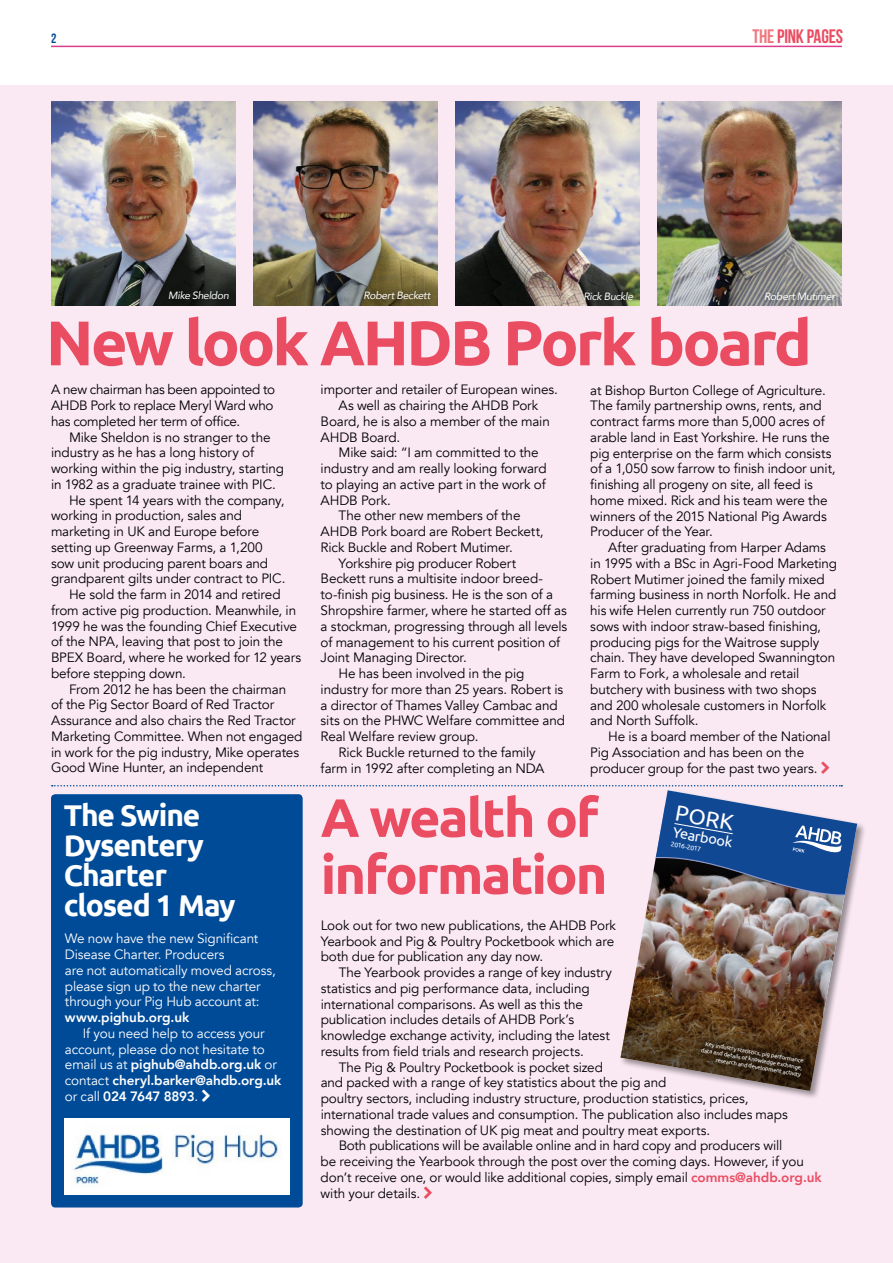
<style>
.page{position:relative;width:893px;height:1263px;background:#fff}
.page>*{position:absolute;margin:0;border:0;box-sizing:border-box;transform-origin:0 0}
.t1{font:700 63px "Ubuntu";letter-spacing:-.045em;color:#ea4d62}
.t2{font:700 54px/57px "Ubuntu";letter-spacing:-.035em;color:#ea4d62}
.t3{font:700 30px/30px "Ubuntu";letter-spacing:-.035em;color:#fff}
.t4{font:22.35px "Ubuntu";color:#fff}
.t5{font:700 19.5px "Bebas Neue";letter-spacing:-.01em;color:#ea4d62}
.t6{font:14.55px "Ubuntu";color:#fff}
.t7{font:13.5px/15.8px "Avenir";letter-spacing:-.01em;color:#000}
.t8{font:13.5px/15.8px "Avenir";letter-spacing:-.01em;color:#fff}
.t9{font:800 13.5px "Avenir";color:#fff}
.t10{font:700 13.5px "Bebas Neue";color:#004b98}
.t11{font:italic 10.5px "Avenir";letter-spacing:-.03em;color:#fff}
.t12{font:6.75px "Ubuntu";color:#fff}
.t13{font:5.85px/7.1px "Ubuntu";color:#fff;text-align:right}
.s1{color:#ef787f}
.s2{font-weight:800}
.s3{font-weight:800;color:#ea4d62}
</style>
<div class="page">
<div style="left:0;top:85px;width:893px;height:1178px;background:#fae8f3"></div>
<hr style="left:51px;top:46px;width:791px;height:1px;background:#db3c8e">
<div style="left:51px;top:794px;width:252px;height:413px;background:#004b98;border-radius:4px"></div>
<div style="left:619px;top:789px;width:248px;height:311px;background:#000;opacity:.4"></div>
<svg style="left:846px;top:896px;width:11px;height:195px"></svg>
<img style="left:620px;top:896px;width:226px;height:195px">
<svg style="left:52px;top:785px;width:805px;height:111px"></svg>
<svg style="left:620px;top:977px;width:207px;height:114px;background:#6f5746"></svg>
<div style="left:64px;top:1118px;width:226px;height:77px;background:#fff"></div>
<img style="left:73px;top:1134px;width:209px;height:51px">
<img style="left:51px;top:101px;width:184px;height:205px">
<img style="left:455px;top:101px;width:185px;height:205px">
<img style="left:253px;top:101px;width:184px;height:205px">
<img style="left:658px;top:101px;width:184px;height:205px">
<div style="left:160px;top:283px;width:78px;height:25px;background:#000;opacity:.75"></div>
<div style="left:575px;top:284px;width:67px;height:25px;background:#000;opacity:.75"></div>
<div style="left:355px;top:283px;width:85px;height:25px;background:#000;opacity:.75"></div>
<div style="left:756px;top:284px;width:87px;height:25px;background:#000;opacity:.75"></div>
<p class="t10" style="left:51px;top:31px;width:7px">2</p>
<h3 class="t5" style="left:752px;top:25px;width:92px"><span class="s1">THE</span>PINK PAGES</h3>
<p class="t11" style="left:168px;top:289px;width:62px">Mike Sheldon</p>
<p class="t11" style="left:364px;top:289px;width:69px">Robert Beckett</p>
<p class="t11" style="left:584px;top:290px;width:51px">Rick Buckle</p>
<p class="t11" style="left:764px;top:290px;width:72px">Robert Mutimer</p>
<h1 class="t1" style="left:46px;top:305px;width:767px">New look AHDB Pork board</h1>
<p class="t7" style="left:51px;top:382px;width:226px">A new chairman has been appointed to<br>AHDB Pork to replace Meryl Ward who has completed her term of office.</p>
<p class="t7" style="left:69px;top:429px;width:203px">Mike Sheldon is no stranger to the</p>
<p class="t7" style="left:51px;top:445px;width:205px">industry as he has a long history of</p>
<p class="t7" style="left:51px;top:461px;width:235px">working within the pig industry, starting</p>
<p class="t7" style="left:51px;top:476px;width:226px">in 1982 as a graduate trainee with PIC.</p>
<p class="t7" style="left:69px;top:492px;width:217px">He spent 14 years with the company,</p>
<p class="t7" style="left:51px;top:508px;width:193px">working in production, sales and</p>
<p class="t7" style="left:51px;top:524px;width:210px">marketing in UK and Europe before</p>
<p class="t7" style="left:51px;top:540px;width:213px">setting up Greenway Farms, a 1,200</p>
<p class="t7" style="left:51px;top:555px;width:219px">sow unit producing parent boars and</p>
<p class="t7" style="left:51px;top:571px;width:236px">grandparent gilts under contract to PIC.</p>
<p class="t7" style="left:69px;top:587px;width:213px">He sold the farm in 2014 and retired</p>
<p class="t7" style="left:51px;top:603px;width:247px">from active pig production. Meanwhile, in</p>
<p class="t7" style="left:51px;top:618px;width:248px">1999 he was the founding Chief Executive</p>
<p class="t7" style="left:51px;top:634px;width:233px">of the NPA, leaving that post to join the</p>
<p class="t7" style="left:51px;top:650px;width:252px">BPEX Board, where he worked for 12 years</p>
<p class="t7" style="left:51px;top:666px;width:136px">before stepping down.</p>
<p class="t7" style="left:69px;top:681px;width:219px">From 2012 he has been the chairman</p>
<p class="t7" style="left:51px;top:697px;width:225px">of the Pig Sector Board of Red Tractor</p>
<p class="t7" style="left:51px;top:713px;width:246px">Assurance and also chairs the Red Tractor</p>
<p class="t7" style="left:51px;top:729px;width:253px">Marketing Committee. When not engaged</p>
<p class="t7" style="left:51px;top:744px;width:250px">in work for the pig industry, Mike operates</p>
<p class="t7" style="left:51px;top:760px;width:214px">Good Wine Hunter, an independent</p>
<h3 class="t3" style="left:64px;top:800px;width:173px">The Swine<br>Dysentery<br>Charter closed 1 May</h3>
<p class="t8" style="left:65px;top:931px;width:212px">We now have the new Significant<br>Disease Charter. Producers<br>are not automatically moved across, please sign up to the new charter through your Pig Hub account at:</p>
<p class="t9" style="left:65px;top:1007px;width:126px">www.pighub.org.uk</p>
<p class="t8" style="left:65px;top:1026px;width:218px;text-indent:18px">If you need help to access your account, please do not hesitate to email us at <span class="s2">pighub@ahdb.org.uk</span> or contact <span class="s2">cheryl.barker@ahdb.org.uk </span>or call <span class="s2">024 7647 8893</span>.</p>
<p class="t7" style="left:321px;top:382px;width:239px">importer and retailer of European wines.</p>
<p class="t7" style="left:339px;top:398px;width:201px">As well as chairing the AHDB Pork</p>
<p class="t7" style="left:321px;top:414px;width:231px">Board, he is also a member of the main</p>
<p class="t7" style="left:321px;top:429px;width:81px">AHDB Board.</p>
<p class="t7" style="left:339px;top:445px;width:202px">Mike said: “I am committed to the</p>
<p class="t7" style="left:321px;top:461px;width:227px">industry and am really looking forward</p>
<p class="t7" style="left:321px;top:477px;width:227px">to playing an active part in the work of</p>
<p class="t7" style="left:321px;top:492px;width:72px">AHDB Pork.</p>
<p class="t7" style="left:339px;top:508px;width:183px">The other new members of the</p>
<p class="t7" style="left:321px;top:524px;width:225px">AHDB Pork board are Robert Beckett,</p>
<p class="t7" style="left:321px;top:540px;width:194px">Rick Buckle and Robert Mutimer.</p>
<p class="t7" style="left:339px;top:555px;width:179px">Yorkshire pig producer Robert</p>
<p class="t7" style="left:321px;top:571px;width:224px">Beckett runs a multisite indoor breed-</p>
<p class="t7" style="left:321px;top:587px;width:234px">to-finish pig business. He is the son of a</p>
<p class="t7" style="left:321px;top:603px;width:248px">Shropshire farmer, where he started off as</p>
<p class="t7" style="left:321px;top:618px;width:248px">a stockman, progressing through all levels</p>
<p class="t7" style="left:321px;top:634px;width:241px">of management to his current position of</p>
<p class="t7" style="left:321px;top:650px;width:148px">Joint Managing Director.</p>
<p class="t7" style="left:339px;top:666px;width:187px">He has been involved in the pig</p>
<p class="t7" style="left:321px;top:681px;width:244px">industry for more than 25 years. Robert is</p>
<p class="t7" style="left:321px;top:697px;width:239px">a director of Thames Valley Cambac and</p>
<p class="t7" style="left:321px;top:713px;width:246px">sits on the PHWC Welfare committee and</p>
<p class="t7" style="left:321px;top:729px;width:159px">Real Welfare review group.</p>
<p class="t7" style="left:339px;top:744px;width:198px">Rick Buckle returned to the family</p>
<p class="t7" style="left:321px;top:760px;width:225px">farm in 1992 after completing an NDA</p>
<p class="t7" style="left:590px;top:382px;width:247px">at Bishop Burton College of Agriculture.<br>The family partnership owns, rents, and contract farms more than 5,000 acres of arable land in East Yorkshire. He runs the pig enterprise on the farm which consists of a 1,050 sow farrow to finish indoor unit, finishing all progeny on site, all feed is home mixed. Rick and his team were the winners of the 2015 National Pig Awards Producer of the Year.</p>
<p class="t7" style="left:590px;top:540px;width:248px;text-indent:18px">After graduating from Harper Adams in 1995 with a BSc in Agri-Food Marketing Robert Mutimer joined the family mixed farming business in north Norfolk. He and his wife Helen currently run 750 outdoor sows with indoor straw-based finishing, producing pigs for the Waitrose supply chain. They have developed Swannington Farm to Fork, a wholesale and retail butchery with business with two shops and 200 wholesale customers in Norfolk and North Suffolk.</p>
<p class="t7" style="left:590px;top:729px;width:242px;text-indent:18px">He is a board member of the National<br>Pig Association and has been on the producer group for the past two years.</p>
<h2 class="t2" style="left:321px;top:788px;width:288px">A wealth of information</h2>
<h3 class="t4" style="left:678px;top:799px;width:60px;rotate:10deg">PORK</h3>
<p class="t6" style="left:675px;top:823px;width:62px;rotate:10deg">Yearbook</p>
<p class="t12" style="left:672px;top:840px;width:32px;rotate:10deg">2016-2017</p>
<p class="t7" style="left:321px;top:917px;width:297px">Look out for two new publications, the AHDB Pork<br>Yearbook and Pig &amp; Poultry Pocketbook which are both due for publication any day now.</p>
<p class="t7" style="left:321px;top:965px;width:293px;text-indent:18px">The Yearbook provides a range of key industry statistics and pig performance data, including international comparisons. As well as this the publication includes details of AHDB Pork’s knowledge exchange activity, including the latest results from field trials and research projects.</p>
<p class="t7" style="left:321px;top:1059px;width:469px;text-indent:18px">The Pig &amp; Poultry Pocketbook is pocket sized<br>and packed with a range of key statistics about the pig and<br>poultry sectors, including industry structure, production statistics, prices, international trade values and consumption. The publication also includes maps showing the destination of UK pig meat and poultry meat exports.</p>
<p class="t7" style="left:321px;top:1138px;width:503px;text-indent:18px">Both publications will be available online and in hard copy and producers will<br>be receiving the Yearbook through the post over the coming days. However, if you don’t receive one, or would like additional copies, simply email <span class="s3">comms@ahdb.org.uk </span>with your details.</p>
<p class="t13" style="left:703px;top:1039px;width:104px;rotate:10deg">Key industry statistics, pig performance data and details of knowledge exchange, research and development activity</p>
</div>
